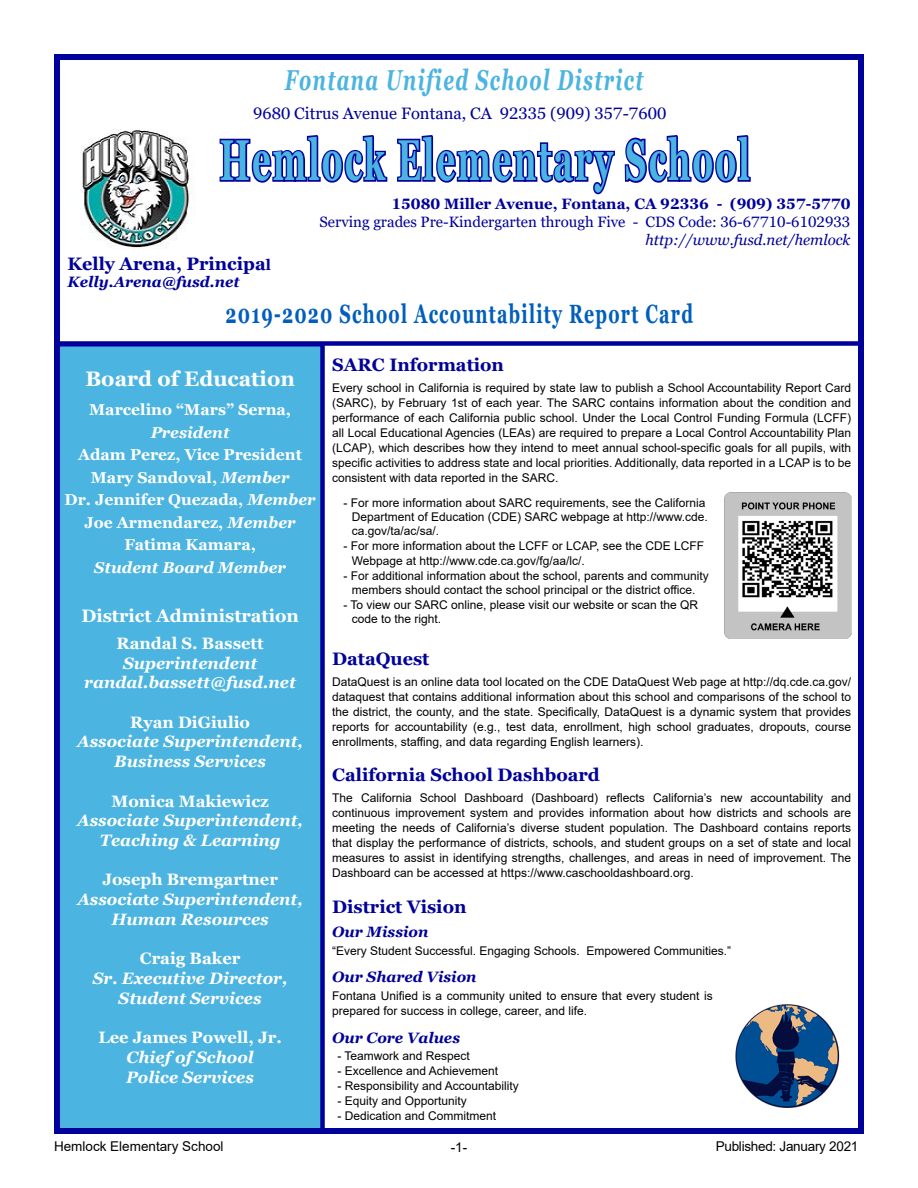
<style>
.page{position:relative;width:918px;height:1188px;background:#fff}
.page>*{position:absolute;margin:0;border:0;box-sizing:border-box;transform-origin:0 0}
.t1{font:700 57.75px "Georgia";letter-spacing:.06em;color:#4bb4e0;scale:.57 1}
.t2{font:italic 700 28.8px "Georgia";letter-spacing:.07em;color:#4bb4e0;scale:.67 1}
.t3{font:700 26.4px "Georgia";letter-spacing:.07em;color:#005ebc;scale:.67 1}
.t4{font:700 21px "Georgia";color:#fff}
.t5{font:700 18px "Georgia";color:#00009a}
.t6{font:700 18px "Georgia";color:#fff}
.t7{font:italic 700 16.5px/19.8px "Georgia";color:#fff;text-align:center}
.t8{font:700 16.5px "Georgia";color:#fff}
.t9{font:16.5px "Georgia";color:#00009a}
.t10{font:700 15.75px/22.5px "Georgia";color:#fff;text-align:center}
.t11{font:italic 700 15.75px "Georgia";color:#fff}
.t12{font:15px "Georgia";color:#00009a}
.t13{font:italic 700 15px "Georgia";color:#00009a}
.t14{font:700 15px "Georgia";color:#00009a}
.t15{font:italic 15px "Georgia";color:#00009a}
.t16{font:13.5px "Arial";color:#000}
.t17{font:13.5px "Arial";letter-spacing:-.02em;color:#000}
.t18{font:12px/15px "Arial";color:#000}
.s1{font-size:15px}
.s2{font-style:italic}
.s3{font-style:normal}
</style>
<div class="page">
<div style="left:54px;top:54px;width:810px;height:1080px;border:6px solid #00009a"></div>
<svg style="left:219px;top:135px;width:169px;height:48px"></svg>
<svg style="left:397px;top:135px;width:218px;height:60px"></svg>
<svg style="left:624px;top:135px;width:127px;height:48px"></svg>
<div style="left:58px;top:344px;width:265px;height:786px;background:#4bb4e0"></div>
<div style="left:56px;top:342px;width:269px;height:790px;border:4px solid #00009a"></div>
<div style="left:55px;top:341px;width:809px;height:5px;background:#00009a"></div>
<img style="left:725px;top:493px;width:126px;height:146px">
<img style="left:735px;top:1004px;width:105px;height:104px">
<svg style="left:281px;top:54px;width:367px;height:7px;background:#2424a8"></svg>
<img style="left:80px;top:129px;width:115px;height:120px">
<h2 class="t2" style="left:285px;top:61px;width:537px">Fontana Unified School District</h2>
<h3 class="t9" style="left:253px;top:103px;width:415px">9680 Citrus Avenue Fontana, CA 92335 (909) 357-7600</h3>
<h1 class="t1" style="left:220px;top:123px;width:931px">Hemlock Elementary School</h1>
<p class="t14" style="left:391px;top:194px;width:461px">15080 Miller Avenue, Fontana, CA 92336 - (909) 357-5770</p>
<p class="t12" style="left:320px;top:212px;width:532px">Serving grades Pre-Kindergarten through Five - CDS Code: 36-67710-6102933</p>
<p class="t15" style="left:645px;top:230px;width:207px">http://www.fusd.net/hemlock</p>
<h3 class="t5" style="left:68px;top:252px;width:205px">Kelly Arena, Principa<span class="s1">l</span></h3>
<p class="t13" style="left:68px;top:272px;width:174px">Kelly.Arena@fusd.net</p>
<h3 class="t3" style="left:226px;top:297px;width:699px">2019-2020 School Accountability Report Card</h3>
<h3 class="t4" style="left:85px;top:365px;width:211px">Board of Education</h3>
<h3 class="t10" style="left:89px;top:399px;width:203px">Marcelino “Mars” Serna,</h3>
<h3 class="t11" style="left:151px;top:422px;width:80px">President</h3>
<h3 class="t10" style="left:65px;top:444px;width:253px">Adam Perez, Vice President<br>Mary Sandoval, <span class="s2">Member<br></span>Dr. Jennifer Quezada, <span class="s2">Member<br></span>Joe Armendarez, <span class="s2">Member<br></span>Fatima Kamara,</h3>
<h3 class="t11" style="left:94px;top:557px;width:193px">Student Board Member</h3>
<h3 class="t6" style="left:81px;top:604px;width:219px">District Administration</h3>
<h3 class="t8" style="left:117px;top:632px;width:149px">Randal S. Bassett</h3>
<h3 class="t7" style="left:84px;top:653px;width:213px">Superintendent randal.bassett@fusd.net</h3>
<h3 class="t8" style="left:130px;top:711px;width:121px">Ryan DiGiulio</h3>
<h3 class="t7" style="left:77px;top:732px;width:227px">Associate Superintendent,<br>Business Services</h3>
<h3 class="t8" style="left:111px;top:790px;width:159px">Monica Makiewicz</h3>
<h3 class="t7" style="left:77px;top:811px;width:227px">Associate Superintendent,<br>Teaching &amp; Learning</h3>
<h3 class="t7" style="left:77px;top:870px;width:227px"><span class="s3">Joseph Bremgartner<br></span>Associa<span class="s3">t</span>e Superintendent,<br>Human Resources</h3>
<h3 class="t8" style="left:140px;top:948px;width:102px">Craig Baker</h3>
<h3 class="t7" style="left:93px;top:969px;width:196px">Sr. Executive Director,<br>Student Services</h3>
<h3 class="t8" style="left:98px;top:1027px;width:185px">Lee James Powell, Jr.</h3>
<h3 class="t7" style="left:126px;top:1047px;width:129px;text-align:left">Chief of School<br>Police Services</h3>
<h3 class="t5" style="left:332px;top:354px;width:173px">SARC Information</h3>
<p class="t18" style="left:332px;top:380px;width:521px;text-align:justify">Every school in California is required by state law to publish a School Accountability Report Card (SARC), by February 1st of each year. The SARC contains information about the condition and performance of each California public school. Under the Local Control Funding Formula (LCFF) all Local Educational Agencies (LEAs) are required to prepare a Local Control Accountability Plan (LCAP), which describes how they intend to meet annual school-specific goals for all pupils, with specific activities to address state and local priorities. Additionally, data reported in a LCAP is to be consistent with data reported in the SARC.</p>
<p class="t18" style="left:352px;top:496px;width:358px;line-height:14.2px;text-indent:-8px">- For more information about SARC requirements, see the California<br>Department of Education (CDE) SARC webpage at http://www.cde. ca.gov/ta/ac/sa/.</p>
<p class="t18" style="left:352px;top:539px;width:354px;line-height:14.2px;text-indent:-8px">- For more information about the LCFF or LCAP, see the CDE LCFF<br>Webpage at http://www.cde.ca.gov/fg/aa/lc/.</p>
<p class="t18" style="left:343px;top:568px;width:367px;line-height:14.2px;text-align:center">- For additional information about the school, parents and community members should contact the school principal or the district office.</p>
<p class="t18" style="left:352px;top:598px;width:348px;line-height:14.2px;text-indent:-8px">- To view our SARC online, please visit our website or scan the QR code to the right.</p>
<h3 class="t5" style="left:332px;top:647px;width:99px">DataQuest</h3>
<p class="t18" style="left:332px;top:674px;width:521px;text-align:justify">DataQuest is an online data tool located on the CDE DataQuest Web page at http://dq.cde.ca.gov/ dataquest that contains additional information about this school and comparisons of the school to the district, the county, and the state. Specifically, DataQuest is a dynamic system that provides reports for accountability (e.g., test data, enrollment, high school graduates, dropouts, course enrollments, staffing, and data regarding English learners).</p>
<h3 class="t5" style="left:332px;top:764px;width:269px">California School Dashboard</h3>
<p class="t18" style="left:332px;top:790px;width:521px;text-align:justify">The California School Dashboard (Dashboard) reflects California’s new accountability and continuous improvement system and provides information about how districts and schools are meeting the needs of California’s diverse student population. The Dashboard contains reports that display the performance of districts, schools, and student groups on a set of state and local measures to assist in identifying strengths, challenges, and areas in need of improvement. The Dashboard can be accessed at https://www.caschooldashboard.org.</p>
<h3 class="t5" style="left:332px;top:895px;width:136px">District Vision</h3>
<p class="t13" style="left:332px;top:922px;width:98px">Our Mission</p>
<p class="t18" style="left:332px;top:943px;width:400px">“Every Student Successful. Engaging Schools. Empowered Communities.”</p>
<p class="t13" style="left:332px;top:967px;width:146px">Our Shared Vision</p>
<p class="t18" style="left:332px;top:989px;width:382px">Fontana Unified is a community united to ensure that every student is prepared for success in college, career, and life.</p>
<p class="t13" style="left:332px;top:1028px;width:129px">Our Core Values</p>
<p class="t18" style="left:337px;top:1049px;width:134px">- Teamwork and Respect</p>
<p class="t18" style="left:337px;top:1064px;width:162px">- Excellence and Achievement</p>
<p class="t18" style="left:337px;top:1079px;width:183px">- Responsibility and Accountability</p>
<p class="t18" style="left:337px;top:1094px;width:131px">- Equity and Opportunity</p>
<p class="t18" style="left:337px;top:1109px;width:160px">- Dedication and Commitment</p>
<p class="t16" style="left:54px;top:1137px;width:171px">Hemlock Elementary School</p>
<p class="t16" style="left:451px;top:1138px;width:18px">-1-</p>
<p class="t17" style="left:716px;top:1136px;width:144px">Published: January 2021</p>
</div>
